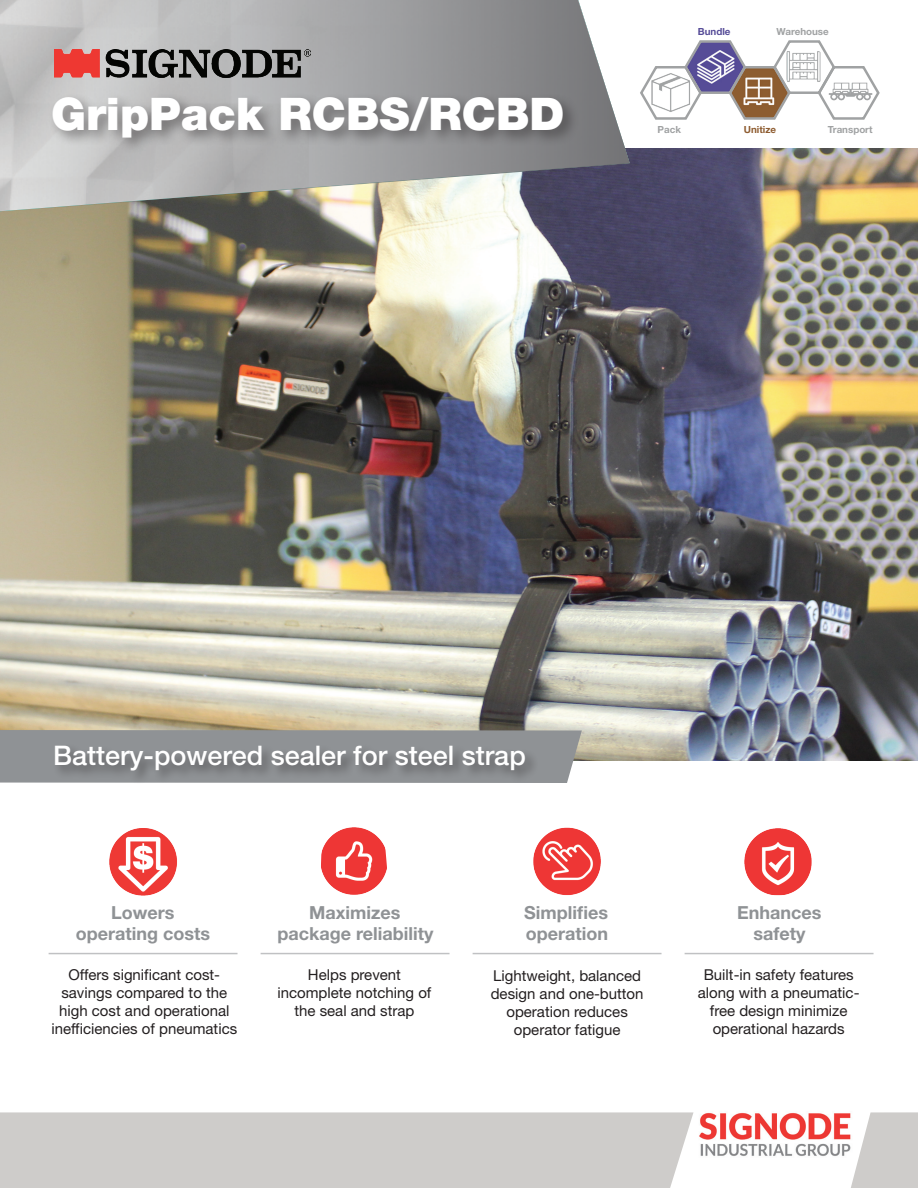
<style>
.page{position:relative;width:918px;height:1188px;background:#fff}
.page>*{position:absolute;margin:0;border:0;box-sizing:border-box;transform-origin:0 0}
.t1{font:900 45px "Helvetica Neue LT Std";color:#fff}
.t2{font:500 27px "Helvetica Neue LT Std";color:#fff}
.t3{font:700 18px/21px "Helvetica Neue LT Std";color:#8f9295;text-align:center}
.t4{font:15px/18px "Helvetica Neue LT Std";color:#231f20;text-align:center}
.t5{font:700 9.75px "Helvetica Neue LT Std";color:#a0a2a3}
.t6{font:700 9.75px "Helvetica Neue LT Std";color:#8e5c30}
.t7{font:700 9.75px "Helvetica Neue LT Std";color:#564c98}
</style>
<div class="page">
<img style="left:0;top:148px;width:918px;height:612px">
<svg style="left:0;top:730px;width:582px;height:53px;background:#929597"></svg>
<div style="left:53px;top:744px;width:486px;height:41px;background:#231f20;opacity:.47"></div>
<svg style="left:0;top:0;width:630px;height:213px;background:#abaaab"></svg>
<div style="left:48px;top:93px;width:532px;height:62px;background:#231f20;opacity:.47"></div>
<img style="left:54px;top:50px;width:256px;height:27px">
<svg style="left:640px;top:40px;width:240px;height:80px"></svg>
<img style="left:650px;top:73px;width:45px;height:41px">
<img style="left:828px;top:73px;width:45px;height:39px">
<img style="left:783px;top:47px;width:45px;height:41px">
<img style="left:693px;top:1112px;width:158px;height:44px">
<div style="left:0;top:1112px;width:693px;height:76px;background:#ceccca"></div>
<svg style="left:851px;top:1112px;width:67px;height:76px;background:#d5d3d1"></svg>
<img style="left:109px;top:828px;width:68px;height:68px">
<hr style="left:49px;top:953px;width:189px;height:1px;background:#8f9194">
<img style="left:321px;top:827px;width:66px;height:68px">
<hr style="left:261px;top:953px;width:189px;height:1px;background:#8f9194">
<img style="left:533px;top:827px;width:68px;height:68px">
<hr style="left:473px;top:953px;width:189px;height:1px;background:#8f9194">
<img style="left:744px;top:828px;width:68px;height:67px">
<hr style="left:685px;top:953px;width:189px;height:1px;background:#8f9194">
<h1 class="t1" style="left:51px;top:87px;width:515px">GripPack RCBS/RCBD</h1>
<p class="t7" style="left:698px;top:25px;width:34px">Bundle</p>
<p class="t5" style="left:777px;top:25px;width:54px">Warehouse</p>
<p class="t5" style="left:658px;top:123px;width:25px">Pack</p>
<p class="t6" style="left:744px;top:123px;width:34px">Unitize</p>
<p class="t5" style="left:828px;top:123px;width:46px">Transport</p>
<h2 class="t2" style="left:53px;top:739px;width:474px">Battery-powered sealer for steel strap</h2>
<p class="t3" style="left:76px;top:902px;width:136px">Lowers operating costs</p>
<p class="t4" style="left:51px;top:965px;width:187px">Offers significant cost&shy;savings compared to the high cost and operational inefficiencies of pneumatics</p>
<p class="t3" style="left:278px;top:902px;width:157px">Maximizes package reliability</p>
<p class="t4" style="left:277px;top:965px;width:155px">Helps prevent incomplete notching of the seal and strap</p>
<p class="t3" style="left:524px;top:902px;width:85px;text-align:left">Simplifies operation</p>
<p class="t3" style="left:737px;top:902px;width:86px">Enhances safety</p>
<p class="t4" style="left:698px;top:965px;width:163px">Built-in safety features along with a pneumatic&shy;free design minimize operational hazards</p>
<p class="t4" style="left:491px;top:966px;width:154px">Lightweight, balanced design and one-button operation reduces operator fatigue</p>
</div>
